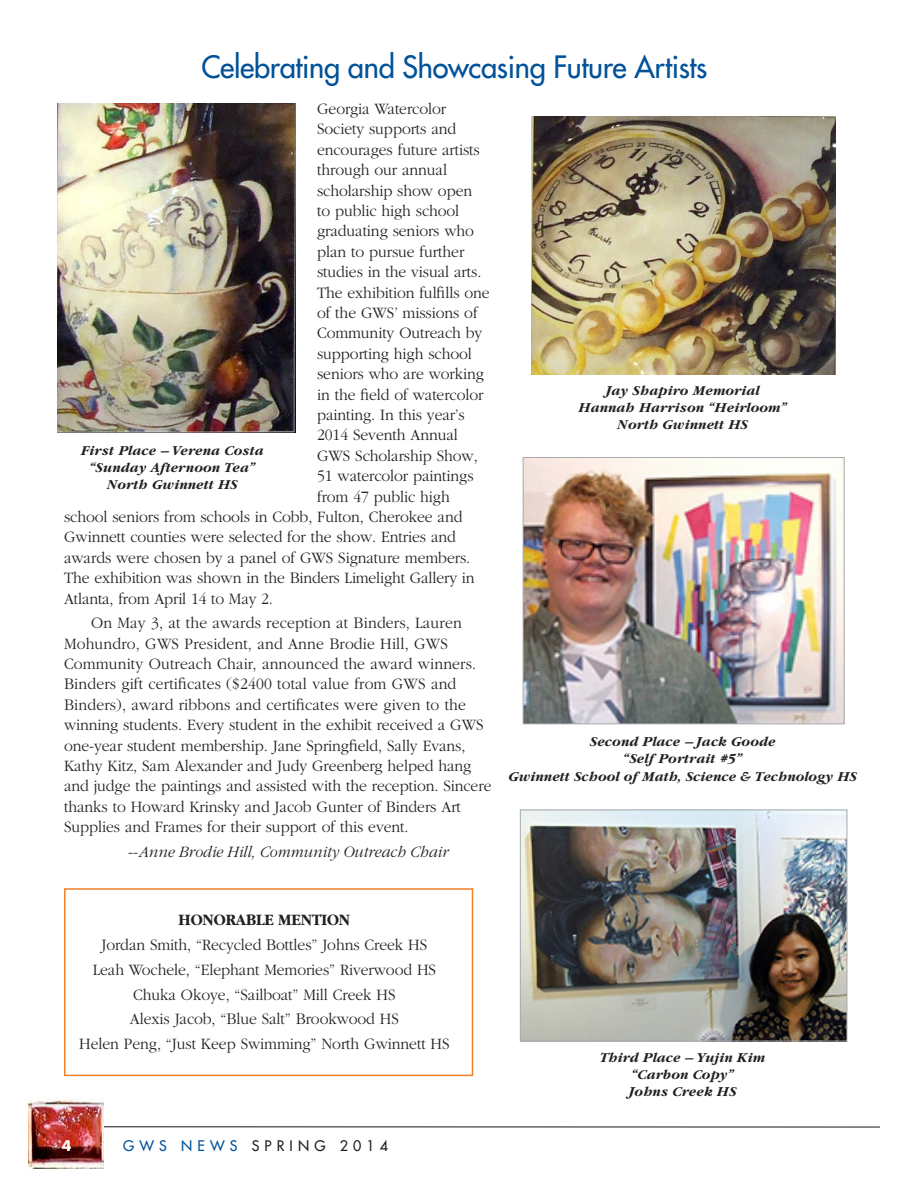
<style>
.page{position:relative;width:918px;height:1188px;background:#fff}
.page>*{position:absolute;margin:0;border:0;box-sizing:border-box;transform-origin:0 0}
.t1{font:30px "Futura";letter-spacing:-.01em;color:#01529a}
.t2{font:300 16.5px/20.4px "Garamond";letter-spacing:-.005em;color:#231f20;scale:.95 1}
.t3{font:italic 300 16.5px "Garamond";letter-spacing:-.005em;color:#231f20;scale:.95 1}
.t4{font:700 16.5px "Garamond";letter-spacing:-.005em;color:#231f20;scale:.95 1}
.t5{font:italic 700 14.25px/17.1px "Garamond";letter-spacing:.01em;color:#231f20;text-align:center}
.t6{font:14.25px "Futura";letter-spacing:.36em;color:#231f20}
.t7{font:700 14.25px "Futura";color:#fff}
.s1{font-style:normal}
.s2{color:#01529a}
</style>
<div class="page">
<hr style="left:102px;top:1126px;width:778px;height:2px;background:#231f20">
<img style="left:29px;top:1099px;width:75px;height:69px">
<img style="left:57px;top:103px;width:238px;height:329px">
<img style="left:532px;top:117px;width:303px;height:257px">
<img style="left:525px;top:459px;width:317px;height:263px">
<div style="left:523px;top:457px;width:321px;height:267px;border:1px solid #a8a9ad"></div>
<img style="left:522px;top:812px;width:323px;height:227px">
<div style="left:520px;top:810px;width:327px;height:231px;border:1px solid #a8a9ad"></div>
<div style="left:64px;top:888px;width:409px;height:188px;border:2px solid #f48026"></div>
<p class="t1" style="left:201px;top:47px;width:508px">Celebrating and Showcasing Future Artists</p>
<p class="t2" style="left:317px;top:99px;width:137px">Georgia Watercolor</p>
<p class="t2" style="left:317px;top:119px;width:148px">Society supports and</p>
<p class="t2" style="left:317px;top:139px;width:173px">encourages future artists</p>
<p class="t2" style="left:317px;top:160px;width:138px">through our annual</p>
<p class="t2" style="left:317px;top:180px;width:165px">scholarship show open</p>
<p class="t2" style="left:317px;top:201px;width:151px">to public high school</p>
<p class="t2" style="left:317px;top:221px;width:167px">graduating seniors who</p>
<p class="t2" style="left:317px;top:241px;width:157px">plan to pursue further</p>
<p class="t2" style="left:317px;top:262px;width:175px">studies in the visual arts.</p>
<p class="t2" style="left:317px;top:282px;width:183px">The exhibition fulfills one</p>
<p class="t2" style="left:317px;top:303px;width:171px">of the GWS’ missions of</p>
<p class="t2" style="left:317px;top:323px;width:175px">Community Outreach by</p>
<p class="t2" style="left:317px;top:343px;width:164px">supporting high school</p>
<p class="t2" style="left:317px;top:364px;width:177px">seniors who are working</p>
<p class="t2" style="left:317px;top:384px;width:177px">in the field of watercolor</p>
<p class="t2" style="left:317px;top:405px;width:157px">painting. In this year’s</p>
<p class="t2" style="left:317px;top:425px;width:150px">2014 Seventh Annual</p>
<p class="t2" style="left:317px;top:445px;width:171px">GWS Scholarship Show,</p>
<p class="t2" style="left:317px;top:466px;width:166px">51 watercolor paintings</p>
<p class="t2" style="left:317px;top:486px;width:141px">from 47 public high</p>
<p class="t2" style="left:64px;top:507px;width:421px">school seniors from schools in Cobb, Fulton, Cherokee and</p>
<p class="t2" style="left:64px;top:527px;width:414px">Gwinnett counties were selected for the show. Entries and</p>
<p class="t2" style="left:64px;top:547px;width:429px">awards were chosen by a panel of GWS Signature members.</p>
<p class="t2" style="left:64px;top:568px;width:434px">The exhibition was shown in the Binders Limelight Gallery in</p>
<p class="t2" style="left:64px;top:588px;width:221px">Atlanta, from April 14 to May 2.</p>
<p class="t2" style="left:64px;top:613px;width:451px;text-indent:27px">On May 3, at the awards reception at Binders, Lauren Mohundro, GWS President, and Anne Brodie Hill, GWS Community Outreach Chair, announced the award winners.<br>Binders gift certificates ($2400 total value from GWS and Binders), award ribbons and certificates were given to the winning students. Every student in the exhibit received a GWS one-year student membership. Jane Springfield, Sally Evans, Kathy Kitz, Sam Alexander and Judy Greenberg helped hang and judge the paintings and assisted with the reception. Sincere thanks to Howard Krinsky and Jacob Gunter of Binders Art Supplies and Frames for their support of this event.</p>
<p class="t3" style="left:128px;top:843px;width:338px"><span class="s1">--</span>Anne Brodie Hill, Community Outreach Chair</p>
<p class="t5" style="left:82px;top:442px;width:184px">First Place – Verena Costa “Sunday Afternoon Tea”<br>North Gwinnett HS</p>
<p class="t5" style="left:607px;top:382px;width:155px">Jay Shapiro Memorial</p>
<p class="t5" style="left:580px;top:399px;width:210px">Hannah Harrison “Heirloom”</p>
<p class="t5" style="left:618px;top:417px;width:132px">North Gwinnett HS</p>
<p class="t5" style="left:591px;top:733px;width:187px">Second Place – Jack Goode</p>
<p class="t5" style="left:509px;top:750px;width:350px">“Self Portrait #5”<br>Gwinnett School of Math, Science &amp; Technology HS</p>
<p class="t4" style="left:179px;top:911px;width:182px">HONORABLE MENTION</p>
<p class="t2" style="left:101px;top:935px;width:345px">Jordan Smith, “Recycled Bottles” Johns Creek HS</p>
<p class="t2" style="left:93px;top:960px;width:363px">Leah Wochele, “Elephant Memories” Riverwood HS</p>
<p class="t2" style="left:133px;top:984px;width:278px">Chuka Okoye, “Sailboat” Mill Creek HS</p>
<p class="t2" style="left:130px;top:1009px;width:285px">Alexis Jacob, “Blue Salt” Brookwood HS</p>
<p class="t2" style="left:79px;top:1034px;width:391px">Helen Peng, “Just Keep Swimming” North Gwinnett HS</p>
<p class="t7" style="left:62px;top:1135px;width:11px">4</p>
<p class="t6" style="left:123px;top:1136px;width:267px"><span class="s2">GWS NEWS</span> SPRING 2014</p>
<p class="t5" style="left:601px;top:1049px;width:167px">Third Place – Yujin Kim</p>
<p class="t5" style="left:632px;top:1066px;width:104px">“Carbon Copy”</p>
<p class="t5" style="left:630px;top:1083px;width:109px">Johns Creek HS</p>
</div>
